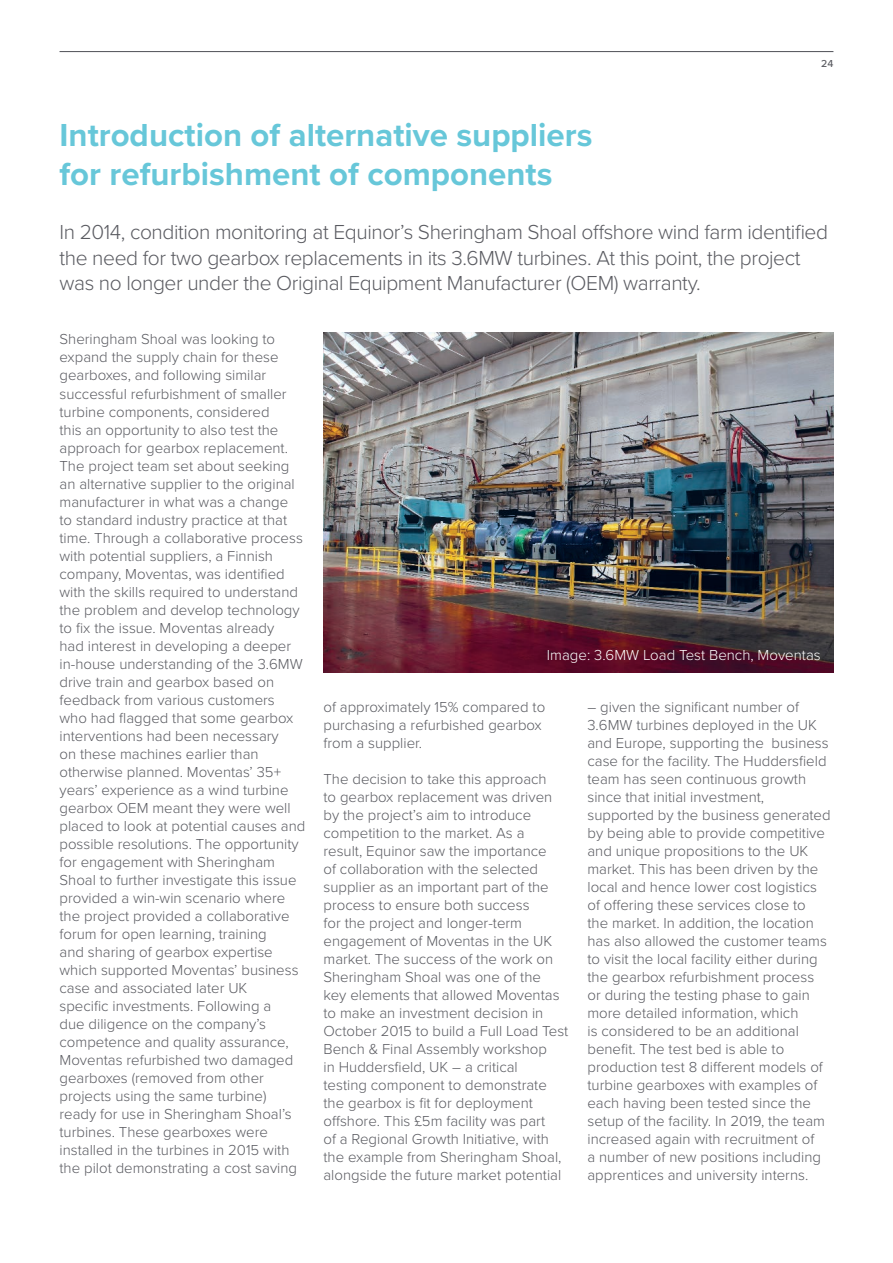
<style>
.page{position:relative;width:893px;height:1263px;background:#fff}
.page>*{position:absolute;margin:0;border:0;box-sizing:border-box;transform-origin:0 0}
.t1{font:700 33px/39.6px "Proxima Nova";color:#67c7d9}
.t2{font:300 21px/25.2px "Proxima Nova";letter-spacing:-.02em;color:#5a5b61}
.t3{font:300 15px/18px "Proxima Nova";color:#5a5b61}
.t4{font:300 15px "Proxima Nova";color:#fff}
.t5{font:500 10.5px "Proxima Nova";color:#5a5b61}
</style>
<div class="page">
<hr style="left:60px;top:51px;width:773px;height:1px;background:#5a5b61">
<img style="left:323px;top:333px;width:510px;height:340px">
<p class="t5" style="left:821px;top:56px;width:14px">24</p>
<p class="t1" style="left:60px;top:114px;width:534px">Introduction of alternative suppliers for refurbishment of components</p>
<p class="t2" style="left:60px;top:219px;width:770px">In 2014, condition monitoring at Equinor’s Sheringham Shoal offshore wind farm identified the need for two gearbox replacements in its 3.6MW turbines. At this point, the project was no longer under the Original Equipment Manufacturer (OEM) warranty.</p>
<p class="t3" style="left:60px;top:330px;width:247px">Sheringham Shoal was looking to expand the supply chain for these gearboxes, and following similar successful refurbishment of smaller turbine components, considered<br>this an opportunity to also test the approach for gearbox replacement.<br>The project team set about seeking an alternative supplier to the original manufacturer in what was a change<br>to standard industry practice at that time. Through a collaborative process with potential suppliers, a Finnish company, Moventas, was identified with the skills required to understand the problem and develop technology to fix the issue. Moventas already<br>had interest in developing a deeper in-house understanding of the 3.6MW drive train and gearbox based on feedback from various customers who had flagged that some gearbox interventions had been necessary<br>on these machines earlier than otherwise planned. Moventas’ 35+ years’ experience as a wind turbine gearbox OEM meant they were well placed to look at potential causes and possible resolutions. The opportunity for engagement with Sheringham Shoal to further investigate this issue provided a win-win scenario where the project provided a collaborative forum for open learning, training<br>and sharing of gearbox expertise which supported Moventas’ business case and associated later UK<br>specific investments. Following a<br>due diligence on the company’s competence and quality assurance, Moventas refurbished two damaged gearboxes (removed from other projects using the same turbine) ready for use in Sheringham Shoal’s turbines. These gearboxes were installed in the turbines in 2015 with the pilot demonstrating a cost saving</p>
<p class="t4" style="left:547px;top:644px;width:275px">Image: 3.6MW Load Test Bench, Moventas</p>
<p class="t3" style="left:323px;top:697px;width:223px">of approximately 15% compared to purchasing a refurbished gearbox from a supplier.</p>
<p class="t3" style="left:323px;top:769px;width:246px">The decision to take this approach<br>to gearbox replacement was driven by the project’s aim to introduce competition to the market. As a<br>result, Equinor saw the importance<br>of collaboration with the selected supplier as an important part of the process to ensure both success<br>for the project and longer-term engagement of Moventas in the UK market. The success of the work on Sheringham Shoal was one of the<br>key elements that allowed Moventas to make an investment decision in October 2015 to build a Full Load Test Bench &amp; Final Assembly workshop<br>in Huddersfield, UK – a critical<br>testing component to demonstrate the gearbox is fit for deployment offshore. This £5m facility was part<br>of a Regional Growth Initiative, with the example from Sheringham Shoal, alongside the future market potential</p>
<p class="t3" style="left:587px;top:697px;width:245px">– given the significant number of 3.6MW turbines deployed in the UK and Europe, supporting the business case for the facility. The Huddersfield team has seen continuous growth since that initial investment, supported by the business generated by being able to provide competitive and unique propositions to the UK market. This has been driven by the local and hence lower cost logistics of offering these services close to<br>the market. In addition, the location has also allowed the customer teams to visit the local facility either during the gearbox refurbishment process or during the testing phase to gain more detailed information, which<br>is considered to be an additional benefit. The test bed is able to production test 8 different models of turbine gearboxes with examples of each having been tested since the setup of the facility. In 2019, the team increased again with recruitment of<br>a number of new positions including apprentices and university interns.</p>
</div>
